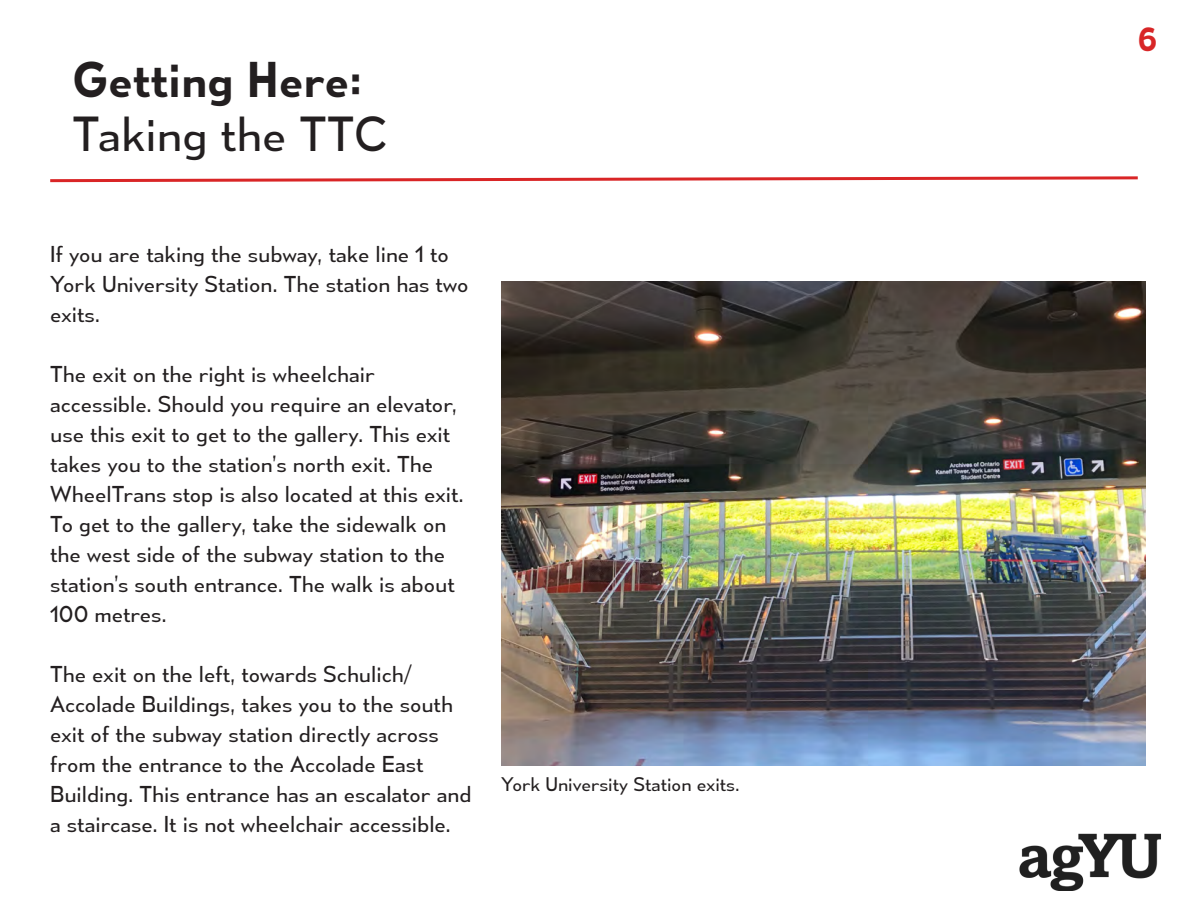
<style>
.page{position:relative;width:1188px;height:918px;background:#fff}
.page>*{position:absolute;margin:0;border:0;box-sizing:border-box;transform-origin:0 0}
.t1{font:45px "Mesmerize Sb";color:#231f20}
.t2{font:45px "Mesmerize Bk";color:#231f20}
.t3{font:30px "Mesmerize Sb";color:#d82627}
.t4{font:21px/30px "Mesmerize Bk";color:#231f20}
.t5{font:18px "Mesmerize Bk";color:#231f20}
</style>
<div class="page">
<img style="left:1020px;top:833px;width:141px;height:58px">
<svg style="left:50px;top:176px;width:1088px;height:7px"></svg>
<img style="left:501px;top:282px;width:644px;height:483px">
<p class="t1" style="left:72px;top:52px;width:292px">Getting Here:</p>
<p class="t2" style="left:72px;top:106px;width:317px">Taking the TTC</p>
<p class="t4" style="left:50px;top:239px;width:420px">If you are taking the subway, take line 1 to<br>York University Station. The station has two exits.</p>
<p class="t4" style="left:50px;top:359px;width:415px">The exit on the right is wheelchair accessible. Should you require an elevator, use this exit to get to the gallery. This exit takes you to the station’s north exit. The WheelTrans stop is also located at this exit.<br>To get to the gallery, take the sidewalk on the west side of the subway station to the station’s south entrance. The walk is about 100 metres.</p>
<p class="t4" style="left:50px;top:659px;width:423px">The exit on the left, towards Schulich/ Accolade Buildings, takes you to the south exit of the subway station directly across from the entrance to the Accolade East Building. This entrance has an escalator and a staircase. It is not wheelchair accessible.</p>
<p class="t5" style="left:501px;top:773px;width:240px">York University Station exits.</p>
<p class="t3" style="left:1138px;top:21px;width:21px">6</p>
</div>
